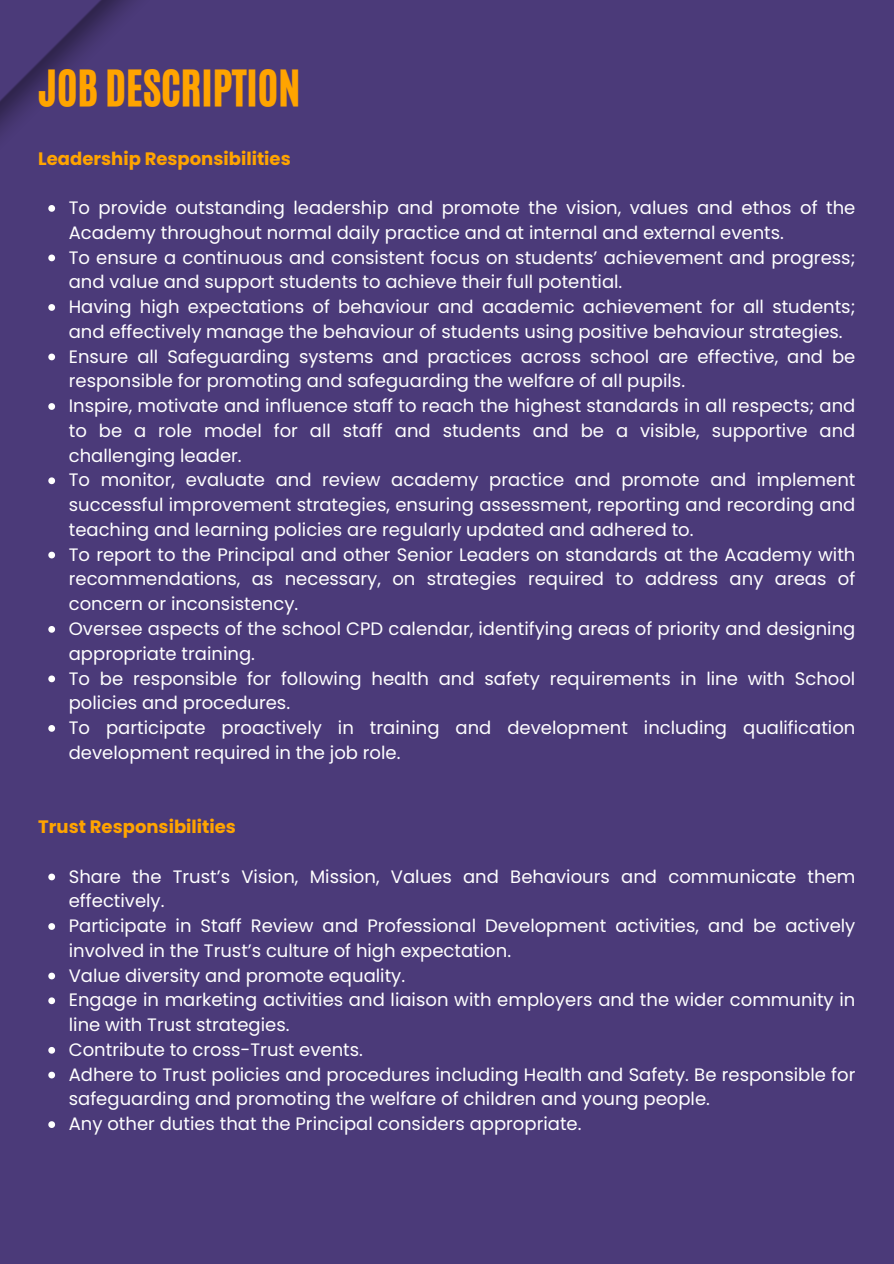
<style>
.page{position:relative;width:894px;height:1264px;background:#fff}
.page>*{position:absolute;margin:0;border:0;box-sizing:border-box;transform-origin:0 0}
.t1{font:41.85px "CA Generated";color:#ffa400}
.t2{font:18px/24.8px "Poppins";color:#fff}
.t3{font:700 18px "Poppins";color:#ffa400}
</style>
<div class="page">
<div style="left:0;top:0;width:893px;height:1263px;background:#4b3a79"></div>
<img style="left:0;top:0;width:133px;height:559px">
<svg style="left:48px;top:205px;width:7px;height:7px"></svg>
<svg style="left:48px;top:254px;width:7px;height:7px"></svg>
<svg style="left:48px;top:304px;width:7px;height:7px"></svg>
<svg style="left:48px;top:353px;width:7px;height:7px"></svg>
<svg style="left:48px;top:403px;width:7px;height:7px"></svg>
<svg style="left:48px;top:477px;width:7px;height:7px"></svg>
<svg style="left:48px;top:551px;width:7px;height:7px"></svg>
<svg style="left:48px;top:626px;width:7px;height:6px"></svg>
<svg style="left:48px;top:675px;width:7px;height:7px"></svg>
<svg style="left:48px;top:725px;width:7px;height:6px"></svg>
<svg style="left:48px;top:873px;width:7px;height:7px"></svg>
<svg style="left:48px;top:923px;width:7px;height:6px"></svg>
<svg style="left:48px;top:972px;width:7px;height:7px"></svg>
<svg style="left:48px;top:997px;width:7px;height:7px"></svg>
<svg style="left:48px;top:1047px;width:7px;height:6px"></svg>
<svg style="left:48px;top:1071px;width:7px;height:7px"></svg>
<svg style="left:48px;top:1121px;width:7px;height:6px"></svg>
<p class="t1" style="left:38px;top:58px;width:263px">JOB DESCRIPTION</p>
<h1 class="t3" style="left:38px;top:146px;width:254px">Leadership Responsibilities</h1>
<h2 class="t2" style="left:69px;top:195px;width:787px">To provide outstanding leadership and promote the vision, values and ethos of the<br>Academy throughout normal daily practice and at internal and external events.</h2>
<p class="t2" style="left:69px;top:245px;width:787px">To ensure a continuous and consistent focus on students’ achievement and progress; and value and support students to achieve their full potential.</p>
<p class="t2" style="left:69px;top:294px;width:787px">Having high expectations of behaviour and academic achievement for all students; and effectively manage the behaviour of students using positive behaviour strategies.</p>
<p class="t2" style="left:69px;top:344px;width:787px">Ensure all Safeguarding systems and practices across school are effective, and be responsible for promoting and safeguarding the welfare of all pupils.</p>
<p class="t2" style="left:69px;top:393px;width:787px;text-align:justify">Inspire, motivate and influence staff to reach the highest standards in all respects; and to be a role model for all staff and students and be a visible, supportive and challenging leader.</p>
<p class="t2" style="left:69px;top:467px;width:787px;text-align:justify">To monitor, evaluate and review academy practice and promote and implement successful improvement strategies, ensuring assessment, reporting and recording and teaching and learning policies are regularly updated and adhered to.</p>
<p class="t2" style="left:69px;top:542px;width:787px;text-align:justify">To report to the Principal and other Senior Leaders on standards at the Academy with recommendations, as necessary, on strategies required to address any areas of concern or inconsistency.</p>
<p class="t2" style="left:69px;top:616px;width:787px">Oversee aspects of the school CPD calendar, identifying areas of priority and designing appropriate training.</p>
<p class="t2" style="left:69px;top:665px;width:787px">To be responsible for following health and safety requirements in line with School policies and procedures.</p>
<p class="t2" style="left:69px;top:715px;width:787px">To participate proactively in training and development including qualification development required in the job role.</p>
<p class="t3" style="left:38px;top:814px;width:199px">Trust Responsibilities</p>
<h2 class="t2" style="left:69px;top:863px;width:787px">Share the Trust’s Vision, Mission, Values and Behaviours and communicate them effectively.</h2>
<p class="t2" style="left:69px;top:913px;width:787px">Participate in Staff Review and Professional Development activities, and be actively involved in the Trust’s culture of high expectation.</p>
<p class="t2" style="left:69px;top:962px;width:338px">Value diversity and promote equality.</p>
<p class="t2" style="left:69px;top:987px;width:787px">Engage in marketing activities and liaison with employers and the wider community in line with Trust strategies.</p>
<p class="t2" style="left:69px;top:1037px;width:295px">Contribute to cross-Trust events.</p>
<p class="t2" style="left:69px;top:1061px;width:787px">Adhere to Trust policies and procedures including Health and Safety. Be responsible for safeguarding and promoting the welfare of children and young people.</p>
<p class="t2" style="left:69px;top:1111px;width:514px">Any other duties that the Principal considers appropriate.</p>
</div>
